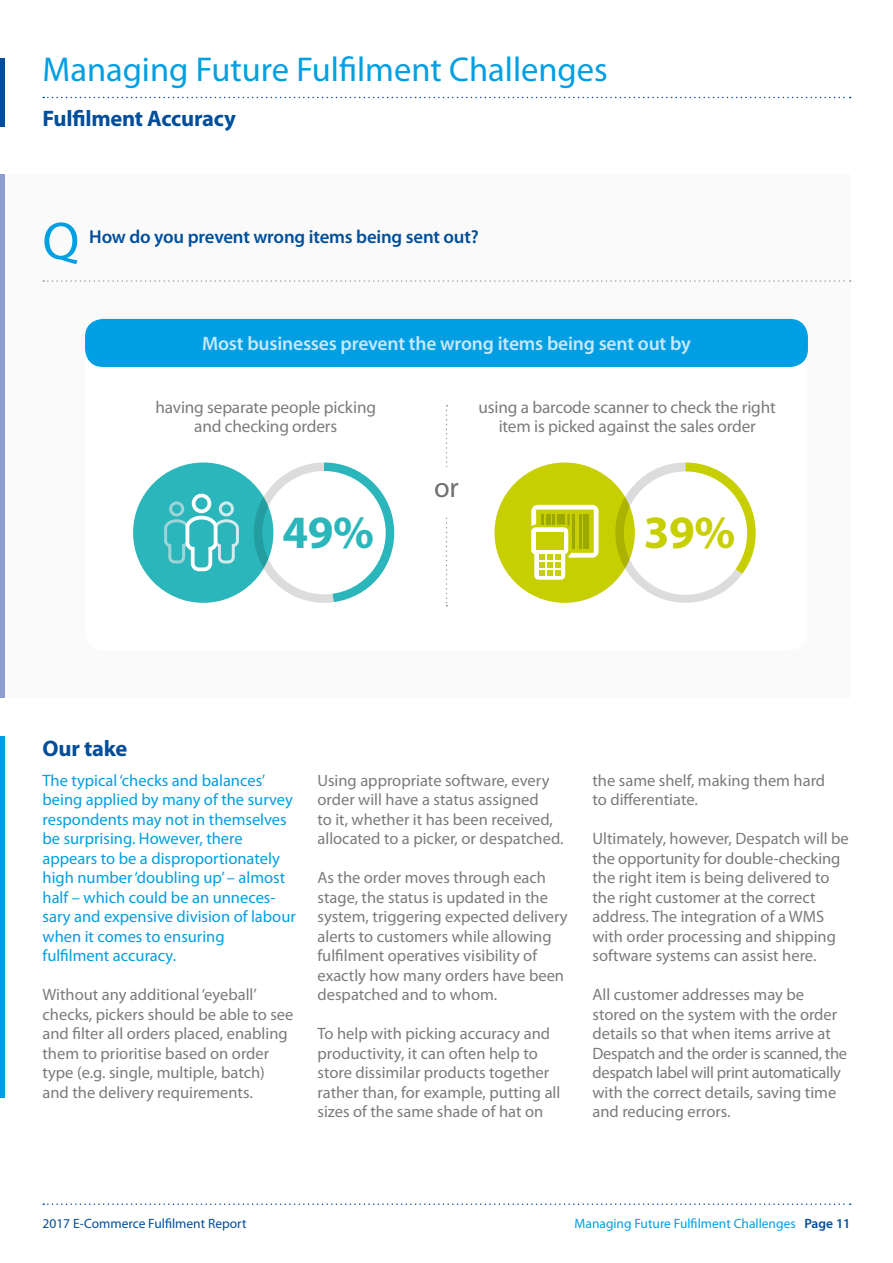
<style>
.page{position:relative;width:893px;height:1263px;background:#fff}
.page>*{position:absolute;margin:0;border:0;box-sizing:border-box;transform-origin:0 0}
.t1{font:53.25px "Myriad Pro";color:#009fe3}
.t2{font:700 46.5px "Myriad Pro";color:#c7cf00}
.t3{font:700 46.5px "Myriad Pro";color:#2ab6ba}
.t4{font:34.5px "Myriad Pro";color:#009fe3}
.t5{font:28.5px "Myriad Pro";color:#706f6f}
.t6{font:700 22.5px "Myriad Pro";letter-spacing:-.01em;color:#004e9b}
.t7{font:600 19.5px "Myriad Pro";letter-spacing:-.01em;color:#c6e8fb}
.t8{font:600 18.75px "Myriad Pro";letter-spacing:-.01em;color:#004e9b}
.t9{font:17.25px/19.5px "Myriad Pro";letter-spacing:-.01em;color:#7c7b7b;text-align:center}
.t10{font:16.5px/19.5px "Myriad Pro";color:#7c7b7b}
.t11{font:16.5px/19.5px "Myriad Pro";color:#009fe3}
.t12{font:13.5px "Myriad Pro";color:#009fe3}
.t13{font:13.5px "Myriad Pro";color:#004e9b}
.s1{font-weight:600;color:#004e9b}
</style>
<div class="page">
<div style="left:0;top:174px;width:850px;height:524px;background:#fafafa"></div>
<div style="left:86px;top:322px;width:721px;height:329px;background:#fff;border-radius:18px"></div>
<svg style="left:446px;top:405px;width:1px;height:201px"></svg>
<svg style="left:606px;top:462px;width:150px;height:141px"></svg>
<div style="left:624px;top:471px;width:123px;height:124px;background:#fff;border-radius:50%"></div>
<div style="left:494px;top:462px;width:141px;height:141px;background:#c7cf00;border-radius:50%"></div>
<div style="left:422px;top:467px;width:47px;height:47px;background:#fff"></div>
<div style="left:85px;top:319px;width:723px;height:48px;background:#009fe3;border-radius:18px"></div>
<svg style="left:531px;top:505px;width:68px;height:75px"></svg>
<svg style="left:249px;top:462px;width:145px;height:141px"></svg>
<div style="left:262px;top:471px;width:124px;height:123px;background:#fff;border-radius:50%"></div>
<div style="left:133px;top:462px;width:140px;height:141px;background:#2ab6ba;border-radius:50%"></div>
<div style="left:219px;top:501px;width:15px;height:15px;border:3px solid #d3eaec;border-radius:50%"></div>
<div style="left:169px;top:501px;width:15px;height:15px;border:3px solid #9ed4d7;border-radius:50%"></div>
<div style="left:192px;top:494px;width:19px;height:19px;border:4px solid #fff;border-radius:50%"></div>
<svg style="left:164px;top:506px;width:75px;height:66px"></svg>
<svg style="left:43px;top:280px;width:808px;height:2px"></svg>
<hr style="left:0;top:736px;width:4px;height:361px;background:#009fe3">
<hr style="left:0;top:174px;width:4px;height:524px;background:#8c9dce">
<svg style="left:43px;top:1203px;width:808px;height:2px"></svg>
<svg style="left:43px;top:97px;width:808px;height:1px"></svg>
<hr style="left:0;top:58px;width:4px;height:68px;background:#004e9b">
<h3 class="t4" style="left:43px;top:48px;width:567px">Managing Future Fulfilment Challenges</h3>
<h3 class="t6" style="left:43px;top:104px;width:195px">Fulfilment Accuracy</h3>
<h1 class="t1" style="left:43px;top:208px;width:38px">Q</h1>
<p class="t8" style="left:89px;top:224px;width:391px">How do you prevent wrong items being sent out?</p>
<p class="t7" style="left:202px;top:331px;width:490px">Most businesses prevent the wrong items being sent out by</p>
<p class="t9" style="left:155px;top:397px;width:222px">having separate people picking and checking orders</p>
<p class="t9" style="left:479px;top:397px;width:299px">using a barcode scanner to check the right item is picked against the sales order</p>
<h2 class="t3" style="left:282px;top:502px;width:93px">49%</h2>
<h3 class="t5" style="left:434px;top:470px;width:26px">or</h3>
<h2 class="t2" style="left:644px;top:502px;width:93px">39%</h2>
<h3 class="t6" style="left:43px;top:734px;width:86px">Our take</h3>
<p class="t11" style="left:43px;top:770px;width:255px">The typical ‘checks and balances’ being applied by many of the survey respondents may not in themselves be surprising. However, there appears to be a disproportionately high number ‘doubling up’ – almost half – which could be an unneces&shy;sary and expensive division of labour when it comes to ensuring<br>fulfilment accuracy.</p>
<p class="t10" style="left:43px;top:984px;width:252px">Without any additional ‘eyeball’ checks, pickers should be able to see and filter all orders placed, enabling them to prioritise based on order type (e.g. single, multiple, batch) and the delivery requirements.</p>
<p class="t10" style="left:317px;top:770px;width:248px">Using appropriate software, every order will have a status assigned<br>to it, whether it has been received, allocated to a picker, or despatched.</p>
<p class="t10" style="left:317px;top:867px;width:252px">As the order moves through each stage, the status is updated in the system, triggering expected delivery alerts to customers while allowing fulfilment operatives visibility of exactly how many orders have been despatched and to whom.</p>
<p class="t10" style="left:317px;top:1024px;width:244px">To help with picking accuracy and productivity, it can often help to store dissimilar products together rather than, for example, putting all sizes of the same shade of hat on</p>
<p class="t10" style="left:592px;top:770px;width:234px">the same shelf, making them hard to differentiate.</p>
<p class="t10" style="left:592px;top:828px;width:258px">Ultimately, however, Despatch will be the opportunity for double-checking the right item is being delivered to the right customer at the correct address. The integration of a WMS with order processing and shipping software systems can assist here.</p>
<p class="t10" style="left:592px;top:984px;width:256px">All customer addresses may be stored on the system with the order details so that when items arrive at Despatch and the order is scanned, the despatch label will print automatically with the correct details, saving time and reducing errors.</p>
<p class="t13" style="left:43px;top:1215px;width:205px">2017 E-Commerce Fulfilment Report</p>
<p class="t12" style="left:575px;top:1215px;width:277px">Managing Future Fulfilment Challenges <span class="s1">Page 11</span></p>
</div>
